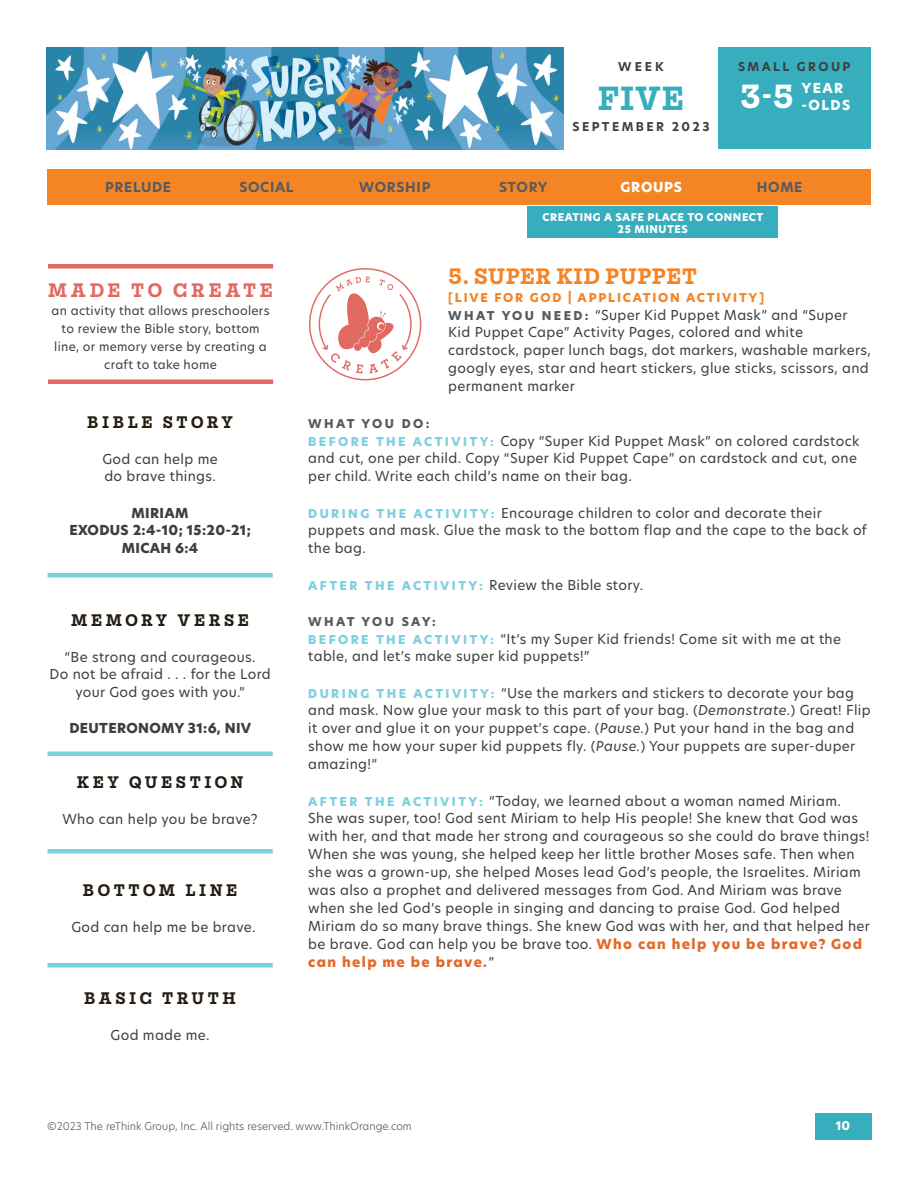
<style>
.page{position:relative;width:918px;height:1188px;background:#fff}
.page>*{position:absolute;margin:0;border:0;box-sizing:border-box;transform-origin:0 0}
.t1{font:700 36px "Mortise";color:#36aebd}
.t2{font:700 36px "Mortise";color:#fff}
.t3{font:700 24px "Mortise";letter-spacing:.025em;color:#f58425}
.t4{font:700 21px "Mortise";letter-spacing:.175em;color:#e06961}
.t5{font:700 18px "Mortise";letter-spacing:.2em;color:#251d13}
.t6{font:13.5px/18px "New Hero";letter-spacing:.025em;color:#3e3e3f}
.t7{font:800 13.5px/18px "New Hero";letter-spacing:.025em;color:#3e3e3f;text-align:center}
.t8{font:700 13.5px "New Hero";letter-spacing:.05em;color:#585a5c}
.t9{font:800 13.5px/16.2px "New Hero";letter-spacing:.1em;color:#fff}
.t10{font:12px/18px "New Hero";letter-spacing:.025em;color:#3e3e3f;text-align:center}
.t11{font:800 12px "New Hero";letter-spacing:.15em;color:#f58425}
.t12{font:700 12px "New Hero";letter-spacing:.2em;color:#3e3e3f}
.t13{font:800 12px "New Hero";letter-spacing:.18em;color:#585a5c}
.t14{font:800 12px "New Hero";letter-spacing:.2em;color:#585a5c}
.t15{font:800 12px "New Hero";color:#fff}
.t16{font:300 10.5px "New Hero";color:#585a5c}
.t17{font:800 10.5px/12px "New Hero";letter-spacing:.05em;color:#fff;text-align:center}
.s1{font-weight:800;font-size:12px;color:#585a5c}
.s2{font-weight:800;font-size:12px;color:#7bd0e0}
.s3{font-style:italic}
.s4{font-weight:800;color:#e46828}
</style>
<div class="page">
<img style="left:46px;top:47px;width:518px;height:102px">
<div style="left:717px;top:47px;width:154px;height:102px;background:#36aebd"></div>
<div style="left:48px;top:573px;width:225px;height:5px;background:#7bd0e0"></div>
<hr style="left:48px;top:752px;width:225px;height:4px;background:#7bd0e0">
<div style="left:48px;top:849px;width:225px;height:5px;background:#7bd0e0"></div>
<div style="left:48px;top:963px;width:225px;height:5px;background:#7bd0e0"></div>
<svg style="left:309px;top:268px;width:112px;height:112px"></svg>
<hr style="left:48px;top:380px;width:225px;height:4px;background:#e36963">
<hr style="left:48px;top:264px;width:225px;height:4px;background:#e36963">
<div style="left:527px;top:206px;width:251px;height:32px;background:#36aebd"></div>
<div style="left:47px;top:170px;width:824px;height:36px;background:#f58425"></div>
<div style="left:815px;top:1113px;width:57px;height:27px;background:#36aebd"></div>
<p class="t12" style="left:618px;top:59px;width:47px">WEEK</p>
<h1 class="t1" style="left:598px;top:79px;width:88px">FIVE</h1>
<p class="t12" style="left:572px;top:119px;width:139px">SEPTEMBER 2023</p>
<p class="t12" style="left:738px;top:59px;width:114px">SMALL GROUP</p>
<h1 class="t2" style="left:740px;top:77px;width:55px">3-5</h1>
<p class="t9" style="left:802px;top:80px;width:50px">YEAR -OLDS</p>
<p class="t8" style="left:105px;top:177px;width:68px">PRELUDE</p>
<p class="t8" style="left:239px;top:177px;width:56px">SOCIAL</p>
<p class="t8" style="left:359px;top:177px;width:73px">WORSHIP</p>
<p class="t8" style="left:499px;top:177px;width:50px">STORY</p>
<p class="t9" style="left:621px;top:179px;width:63px">GROUPS</p>
<p class="t8" style="left:757px;top:177px;width:47px">HOME</p>
<h3 class="t4" style="left:48px;top:279px;width:226px">MADE TO CREATE</h3>
<p class="t10" style="left:52px;top:301px;width:220px">an activity that allows preschoolers to review the Bible story, bottom line, or memory verse by creating a craft to take home</p>
<h3 class="t5" style="left:87px;top:412px;width:147px">BIBLE STORY</h3>
<p class="t6" style="left:102px;top:449px;width:117px">God can help me do brave things.</p>
<p class="t7" style="left:69px;top:504px;width:183px">MIRIAM<br>EXODUS 2:4-10; 15:20-21;<br>MICAH 6:4</p>
<h3 class="t5" style="left:71px;top:610px;width:179px">MEMORY VERSE</h3>
<p class="t6" style="left:50px;top:647px;width:223px;text-align:center">“Be strong and courageous.<br>Do not be afraid . . . for the Lord your God goes with you.”</p>
<p class="t7" style="left:69px;top:720px;width:183px">DEUTERONOMY 31:6, NIV</p>
<h3 class="t5" style="left:77px;top:772px;width:168px">KEY QUESTION</h3>
<p class="t6" style="left:62px;top:809px;width:197px">Who can help you be brave?</p>
<h3 class="t5" style="left:83px;top:880px;width:156px">BOTTOM LINE</h3>
<p class="t6" style="left:71px;top:917px;width:186px">God can help me be brave.</p>
<h3 class="t5" style="left:84px;top:988px;width:153px">BASIC TRUTH</h3>
<p class="t6" style="left:111px;top:1025px;width:100px">God made me.</p>
<p class="t17" style="left:543px;top:211px;width:222px">CREATING A SAFE PLACE TO CONNECT<br>25 MINUTES</p>
<h2 class="t3" style="left:448px;top:263px;width:250px">5. SUPER KID PUPPET</h2>
<p class="t11" style="left:448px;top:289px;width:317px">[LIVE FOR GOD | APPLICATION ACTIVITY]</p>
<p class="t6" style="left:448px;top:305px;width:424px"><span class="s1">W H AT YO U N E E D :</span> “Super Kid Puppet Mask” and “Super Kid Puppet Cape” Activity Pages, colored and white cardstock, paper lunch bags, dot markers, washable markers, googly eyes, star and heart stickers, glue sticks, scissors, and permanent marker</p>
<p class="t14" style="left:308px;top:415px;width:123px">WHAT YOU DO:</p>
<p class="t6" style="left:308px;top:431px;width:553px"><span class="s2">B E F O R E T H E AC T I V I T Y:</span> Copy “Super Kid Puppet Mask” on colored cardstock and cut, one per child. Copy “Super Kid Puppet Cape” on cardstock and cut, one per child. Write each child’s name on their bag.</p>
<p class="t6" style="left:308px;top:503px;width:560px"><span class="s2">D U R I N G T H E AC T I V I T Y:</span> Encourage children to color and decorate their puppets and mask. Glue the mask to the bottom flap and the cape to the back of the bag.</p>
<p class="t6" style="left:308px;top:575px;width:336px"><span class="s2">A F T E R T H E AC T I V I T Y:</span> Review the Bible story.</p>
<p class="t13" style="left:308px;top:613px;width:129px">WHAT YOU SAY:</p>
<p class="t6" style="left:308px;top:629px;width:534px"><span class="s2">B E F O R E T H E AC T I V I T Y:</span> “It’s my Super Kid friends! Come sit with me at the table, and let’s make super kid puppets!”</p>
<p class="t6" style="left:308px;top:683px;width:564px"><span class="s2">D U R I N G T H E AC T I V I T Y:</span> “Use the markers and stickers to decorate your bag and mask. Now glue your mask to this part of your bag. (<span class="s3">Demonstrate.</span>) Great! Flip it over and glue it on your puppet’s cape. (<span class="s3">Pause.</span>) Put your hand in the bag and show me how your super kid puppets fly. (<span class="s3">Pause.</span>) Your puppets are super-duper amazing!”</p>
<p class="t6" style="left:308px;top:791px;width:563px"><span class="s2">A F T E R T H E AC T I V I T Y:</span> “Today, we learned about a woman named Miriam.<br>She was super, too! God sent Miriam to help His people! She knew that God was with her, and that made her strong and courageous so she could do brave things!<br>When she was young, she helped keep her little brother Moses safe. Then when she was a grown-up, she helped Moses lead God’s people, the Israelites. Miriam was also a prophet and delivered messages from God. And Miriam was brave when she led God’s people in singing and dancing to praise God. God helped Miriam do so many brave things. She knew God was with her, and that helped her be brave. God can help you be brave too. <span class="s4">Who can help you be brave? God can help me be brave.</span>”</p>
<p class="t16" style="left:47px;top:1118px;width:366px">©2023 The reThink Group, Inc. All rights reserved. www.ThinkOrange.com</p>
<p class="t15" style="left:836px;top:1117px;width:16px">10</p>
</div>
